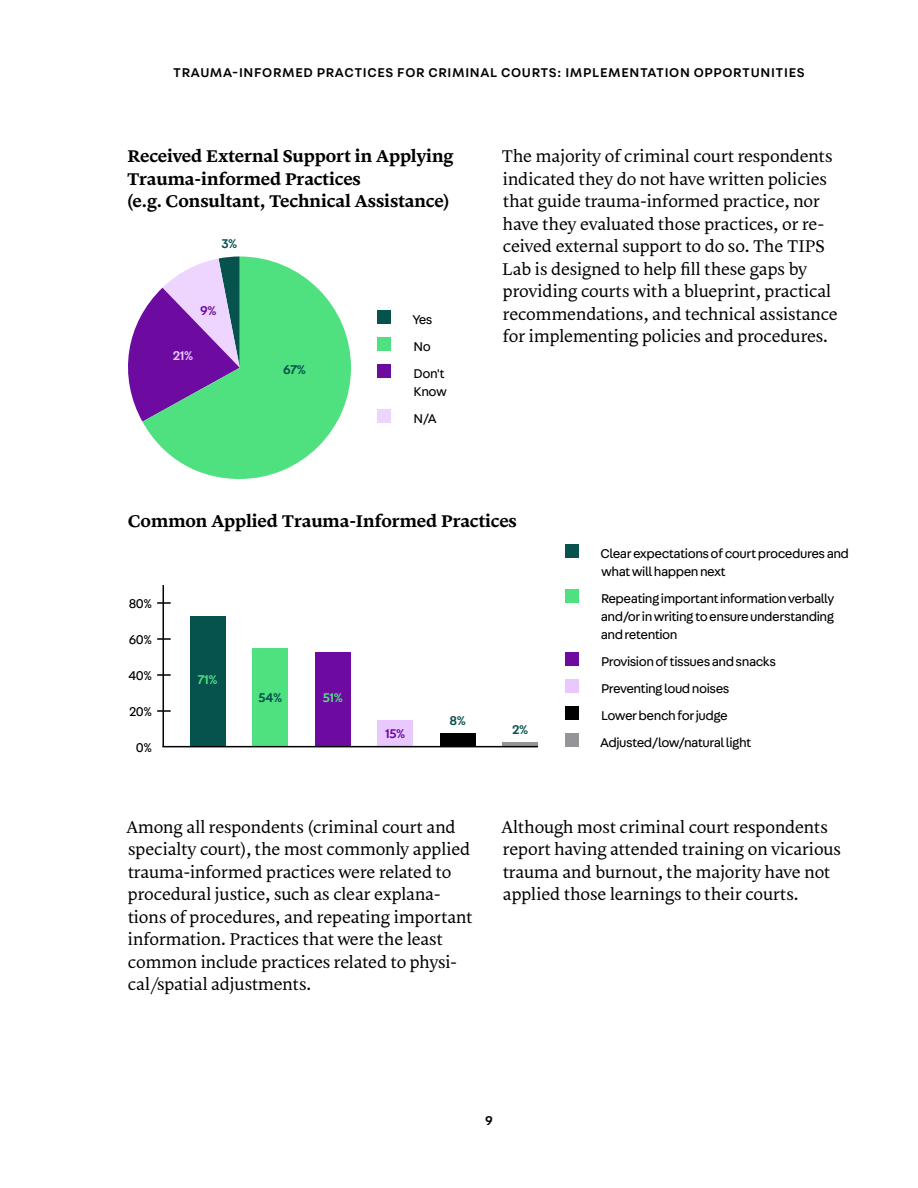
<style>
.page{position:relative;width:918px;height:1188px;background:#fff}
.page>*{position:absolute;margin:0;border:0;box-sizing:border-box;transform-origin:0 0}
.t1{font:18px/22.5px "Lygia";letter-spacing:-.01em;color:#000}
.t2{font:700 18px/22.5px "Lygia";letter-spacing:-.01em;color:#000}
.t3{font:13.5px/27px "Fabriga";letter-spacing:-.035em;color:#000}
.t4{font:500 13.5px "Fabriga";letter-spacing:.05em;color:#000}
.t5{font:500 13.5px "Fabriga";color:#06524d}
.t6{font:500 13.5px "Fabriga";color:#4fe07f}
.t7{font:500 13.5px "Fabriga";color:#6d0ba0}
.t8{font:500 13.5px "Fabriga";color:#e9c7ff}
</style>
<div class="page">
<div style="left:378px;top:338px;width:13px;height:13px;background:#4fe07f"></div>
<div style="left:378px;top:310px;width:13px;height:14px;background:#06524d"></div>
<div style="left:378px;top:410px;width:13px;height:13px;background:#eed5ff"></div>
<div style="left:378px;top:364px;width:13px;height:14px;background:#6d0ba0"></div>
<svg style="left:128px;top:314px;width:14px;height:107px"></svg>
<svg style="left:142px;top:256px;width:209px;height:223px;fill:#4fe07f"></svg>
<div style="left:565px;top:590px;width:13px;height:13px;background:#4fe07f"></div>
<div style="left:565px;top:545px;width:13px;height:13px;background:#06524d"></div>
<div style="left:565px;top:653px;width:13px;height:13px;background:#6d0ba0"></div>
<div style="left:565px;top:706px;width:13px;height:14px;background:#000"></div>
<div style="left:565px;top:680px;width:13px;height:13px;background:#e9c7ff"></div>
<div style="left:565px;top:734px;width:13px;height:13px;background:#939598"></div>
<div style="left:190px;top:616px;width:36px;height:131px;background:#06524d"></div>
<div style="left:440px;top:734px;width:36px;height:13px;background:#000"></div>
<div style="left:378px;top:720px;width:35px;height:27px;background:#e9c7ff"></div>
<div style="left:315px;top:652px;width:36px;height:95px;background:#6d0ba0"></div>
<div style="left:252px;top:648px;width:36px;height:99px;background:#4fe07f"></div>
<div style="left:502px;top:742px;width:36px;height:5px;background:#939598"></div>
<hr style="left:163px;top:585px;width:1px;height:162px;background:#000">
<hr style="left:163px;top:746px;width:375px;height:1px;background:#000">
<svg style="left:157px;top:710px;width:14px;height:2px"></svg>
<svg style="left:157px;top:674px;width:14px;height:2px"></svg>
<svg style="left:157px;top:638px;width:14px;height:2px"></svg>
<svg style="left:157px;top:602px;width:14px;height:2px"></svg>
<p class="t4" style="left:173px;top:63px;width:633px">TRAUMA-INFORMED PRACTICES FOR CRIMINAL COURTS: IMPLEMENTATION OPPORTUNITIES</p>
<p class="t2" style="left:127px;top:143px;width:328px">Received External Support in Applying<br>Trauma-informed Practices<br>(e.g. Consultant, Technical Assistance)</p>
<p class="t1" style="left:502px;top:143px;width:338px">The majority of criminal court respondents indicated they do not have written policies that guide trauma-informed practice, nor have they evaluated those practices, or re&shy;ceived external support to do so. The TIPS Lab is designed to help fill these gaps by providing courts with a blueprint, practical recommendations, and technical assistance for implementing policies and procedures.</p>
<p class="t5" style="left:221px;top:234px;width:18px">3%</p>
<p class="t7" style="left:200px;top:301px;width:18px">9%</p>
<p class="t3" style="left:413px;top:305px;width:34px">Yes<br>No<br>Don't</p>
<p class="t3" style="left:414px;top:377px;width:35px">Know<br>N/A</p>
<p class="t8" style="left:173px;top:346px;width:22px">21%</p>
<p class="t5" style="left:283px;top:360px;width:25px">67%</p>
<p class="t2" style="left:128px;top:508px;width:391px">Common Applied Trauma-Informed Practices</p>
<p class="t3" style="left:129px;top:589px;width:25px">80%</p>
<p class="t3" style="left:129px;top:625px;width:25px">60%</p>
<p class="t3" style="left:128px;top:661px;width:25px">40%</p>
<p class="t3" style="left:129px;top:697px;width:24px">20%</p>
<p class="t3" style="left:136px;top:733px;width:18px">0%</p>
<p class="t6" style="left:197px;top:670px;width:22px">71%</p>
<p class="t5" style="left:259px;top:688px;width:26px">54%</p>
<p class="t6" style="left:323px;top:688px;width:22px">51%</p>
<p class="t7" style="left:385px;top:724px;width:22px">15%</p>
<p class="t5" style="left:450px;top:711px;width:18px">8%</p>
<p class="t5" style="left:512px;top:720px;width:18px">2%</p>
<p class="t3" style="left:601px;top:544px;width:250px;line-height:18px">Clear expectations of court procedures and what will happen next</p>
<p class="t3" style="left:601px;top:589px;width:235px;line-height:18px;text-align:justify">Repeating important information verbally and/or in writing to ensure understanding and retention</p>
<p class="t3" style="left:600px;top:647px;width:177px">Provision of tissues and snacks<br>Preventing loud noises<br>Lower bench for judge<br>Adjusted/low/natural light</p>
<p class="t1" style="left:127px;top:813px;width:347px">Among all respondents (criminal court and specialty court), the most commonly applied trauma-informed practices were related to procedural justice, such as clear explana&shy;tions of procedures, and repeating important information. Practices that were the least common include practices related to physi&shy;cal/spatial adjustments.</p>
<p class="t1" style="left:502px;top:813px;width:341px">Although most criminal court respondents report having attended training on vicarious trauma and burnout, the majority have not applied those learnings to their courts.</p>
<p class="t4" style="left:485px;top:1111px;width:9px">9</p>
</div>
